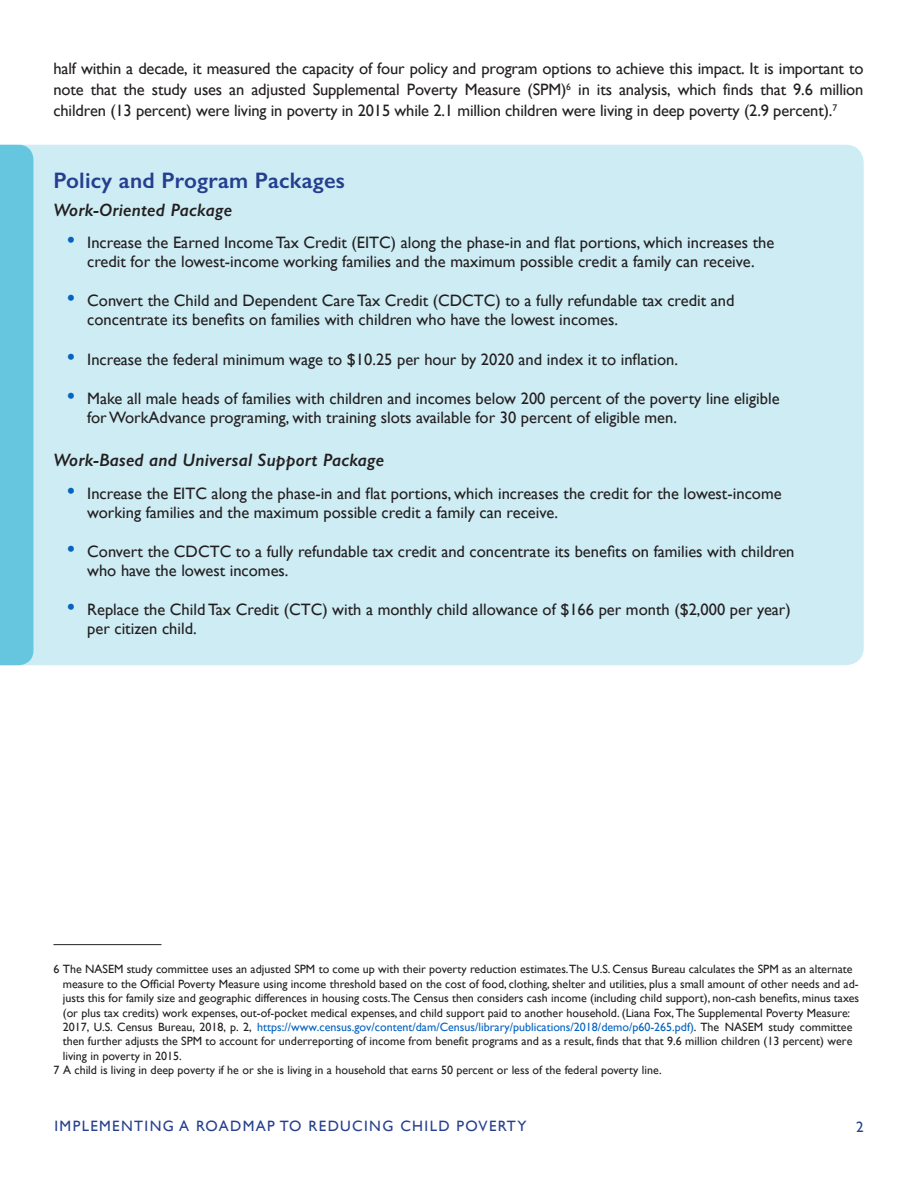
<style>
.page{position:relative;width:918px;height:1188px;background:#fff}
.page>*{position:absolute;margin:0;border:0;box-sizing:border-box;transform-origin:0 0}
.Head_2_jb{font:600 22.5px "Gill Sans";letter-spacing:.01em;color:#253f8e}
.Head_2_jb-2{font:italic 600 18px "Gill Sans";letter-spacing:.01em;color:#231f20}
.Head_2_jb-3{font:16.5px/19px "Gill Sans";color:#231f20}
.t1{font:15px "Gill Sans";letter-spacing:.09em;color:#253f8e}
.t2{font:12px/14.4px "Gill Sans";color:#231f20}
.s1{font-size:24px;color:#0563c1}
.s2{color:#0563c1}
</style>
<div class="page">
<div style="left:33px;top:145px;width:831px;height:520px;background:#cdecf4"></div>
<div style="left:0;top:145px;width:33px;height:520px;background:#66c5df"></div>
<hr style="left:53px;top:944px;width:108px;height:1px;background:#231f20">
<p class="Head_2_jb-3" style="left:53px;top:58px;width:812px;line-height:21px;text-align:justify">half within a decade, it measured the capacity of four policy and program options to achieve this impact. It is important to note that the study uses an adjusted Supplemental Poverty Measure (SPM)<sup>6</sup> in its analysis, which finds that 9.6 million children (13 percent) were living in poverty in 2015 while 2.1 million children were living in deep poverty (2.9 percent).<sup>7</sup></p>
<p class="Head_2_jb" style="left:53px;top:167px;width:293px">Policy and Program Packages</p>
<p class="Head_2_jb-2" style="left:53px;top:199px;width:180px">Work-Oriented Package</p>
<p class="Head_2_jb-3" style="left:67px;top:233px;width:709px;text-align:center"><span class="s1">•</span> Increase the Earned Income Tax Credit (EITC) along the phase-in and flat portions, which increases the credit for the lowest-income working families and the maximum possible credit a family can receive.</p>
<p class="Head_2_jb-3" style="left:87px;top:291px;width:649px;text-indent:-20px"><span class="s1">•</span> Convert the Child and Dependent Care Tax Credit (CDCTC) to a fully refundable tax credit and concentrate its benefits on families with children who have the lowest incomes.</p>
<p class="Head_2_jb-3" style="left:67px;top:349px;width:613px"><span class="s1">•</span> Increase the federal minimum wage to $10.25 per hour by 2020 and index it to inflation.</p>
<p class="Head_2_jb-3" style="left:87px;top:389px;width:694px;text-indent:-20px"><span class="s1">•</span> Make all male heads of families with children and incomes below 200 percent of the poverty line eligible for WorkAdvance programing, with training slots available for 30 percent of eligible men.</p>
<p class="Head_2_jb-2" style="left:53px;top:449px;width:332px">Work-Based and Universal Support Package</p>
<p class="Head_2_jb-3" style="left:87px;top:484px;width:696px;text-indent:-20px"><span class="s1">•</span> Increase the EITC along the phase-in and flat portions, which increases the credit for the lowest-income working families and the maximum possible credit a family can receive.</p>
<p class="Head_2_jb-3" style="left:87px;top:542px;width:709px;text-indent:-20px"><span class="s1">•</span> Convert the CDCTC to a fully refundable tax credit and concentrate its benefits on families with children who have the lowest incomes.</p>
<p class="Head_2_jb-3" style="left:87px;top:600px;width:705px;text-indent:-20px"><span class="s1">•</span> Replace the Child Tax Credit (CTC) with a monthly child allowance of $166 per month ($2,000 per year) per citizen child.</p>
<p class="t2" style="left:63px;top:962px;width:798px;text-indent:-9px">6 The NASEM study committee uses an adjusted SPM to come up with their poverty reduction estimates.The U.S. Census Bureau calculates the SPM as an alternate measure to the Official Poverty Measure using income threshold based on the cost of food, clothing, shelter and utilities, plus a small amount of other needs and ad&shy;justs this for family size and geographic differences in housing costs.The Census then considers cash income (including child support), non-cash benefits, minus taxes (or plus tax credits) work expenses, out-of-pocket medical expenses, and child support paid to another household. (Liana Fox,The Supplemental Poverty Measure:<br>2017, U.S. Census Bureau, 2018, p. 2, <span class="s2">https://www.census.gov/content/dam/Census/library/publications/2018/demo/p60-265.pdf)</span>. The NASEM study committee then further adjusts the SPM to account for underreporting of income from benefit programs and as a result, finds that that 9.6 million children (13 percent) were living in poverty in 2015.</p>
<p class="t2" style="left:53px;top:1063px;width:610px">7 A child is living in deep poverty if he or she is living in a household that earns 50 percent or less of the federal poverty line.</p>
<p class="t1" style="left:55px;top:1117px;width:473px">IMPLEMENTING A ROADMAP TO REDUCING CHILD POVERTY</p>
<p class="t1" style="left:856px;top:1118px;width:9px">2</p>
</div>
